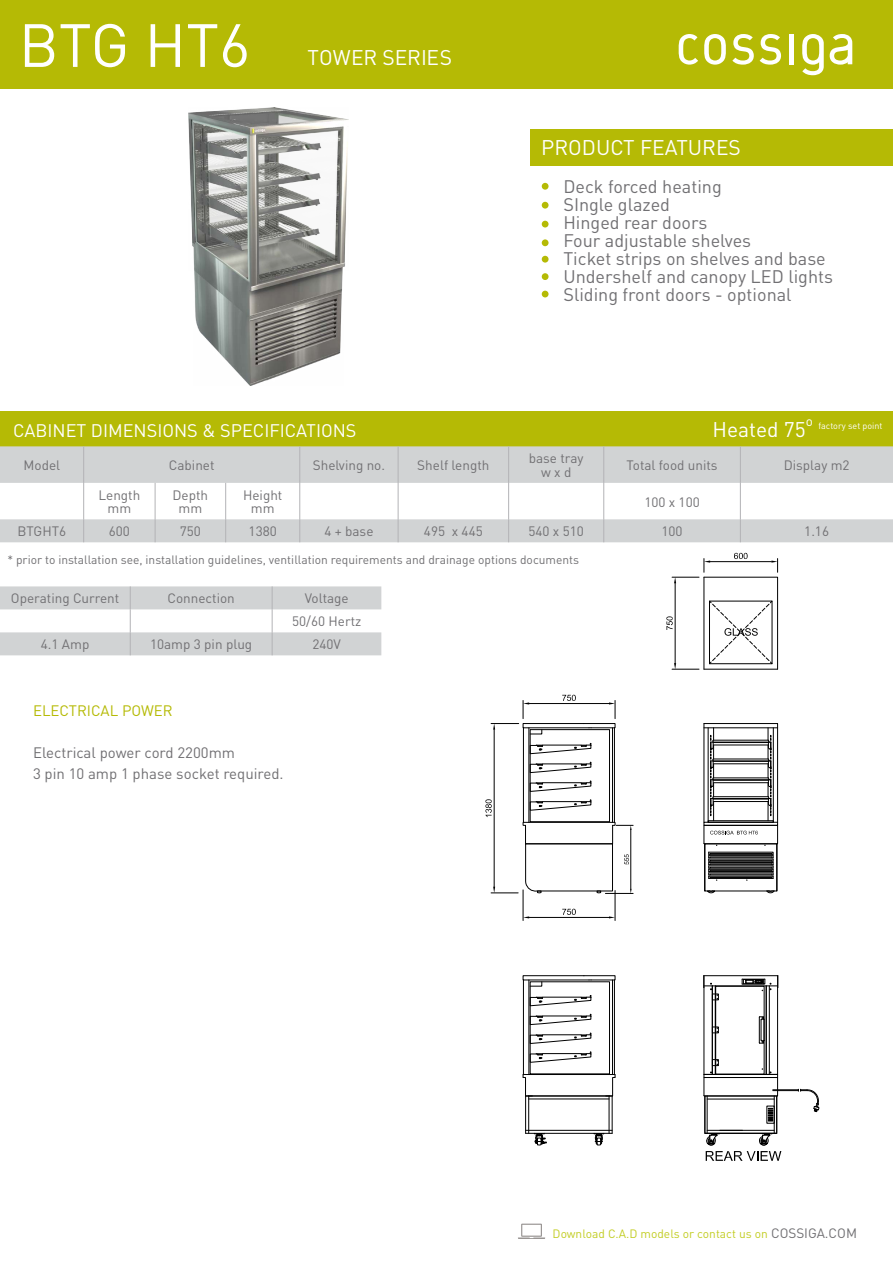
<style>
.page{position:relative;width:893px;height:1263px;background:#fff}
.page>*{position:absolute;margin:0;border:0;box-sizing:border-box;transform-origin:0 0}
.t1{font:60px "DIN";color:#fff}
.t2{font:21px "DINOT";color:#fff}
.t3{font:21px "DIN";color:#fff}
.t4{font:18px/18px "DIN";color:#717073}
.t5{font:18px "DINOT";color:#fff}
.t6{font:15px/21px "DIN";color:#717073}
.t7{font:15px "DIN";color:#b5ba05}
.t8{font:13.5px/13.5px "DIN";color:#717073;text-align:center}
.t9{font:12px "DIN";color:#717073}
.t10{font:12px "DINOT";color:#c2cd23}
.t11{font:9px "DIN";color:#fff}
.s1{font-family:"DIN";font-size:13.5px;color:#717073}
</style>
<div class="page">
<div style="left:0;top:0;width:893px;height:89px;background:#b5ba05"></div>
<div style="left:530px;top:129px;width:363px;height:37px;background:#b5ba05"></div>
<svg style="left:704px;top:34px;width:22px;height:31px"></svg>
<svg style="left:732px;top:34px;width:22px;height:31px"></svg>
<svg style="left:760px;top:34px;width:21px;height:31px"></svg>
<div style="left:789px;top:34px;width:5px;height:30px;background:#fff"></div>
<svg style="left:830px;top:34px;width:22px;height:31px"></svg>
<svg style="left:802px;top:34px;width:22px;height:41px"></svg>
<svg style="left:679px;top:34px;width:19px;height:31px"></svg>
<div style="left:703px;top:825px;width:75px;height:19px;border:1px solid #000"></div>
<svg style="left:710px;top:831px;width:48px;height:3px"></svg>
<hr style="left:614px;top:980px;width:1px;height:94px;background:#000">
<hr style="left:612px;top:980px;width:1px;height:94px;background:#000">
<hr style="left:523px;top:980px;width:1px;height:94px;background:#000">
<hr style="left:528px;top:980px;width:1px;height:94px;background:#000">
<div style="left:530px;top:981px;width:80px;height:93px;border:1px solid #000"></div>
<div style="left:523px;top:975px;width:92px;height:5px;border:1px solid #000"></div>
<svg style="left:529px;top:981px;width:14px;height:6px"></svg>
<svg style="left:703px;top:723px;width:75px;height:100px"></svg>
<svg style="left:522px;top:1073px;width:94px;height:73px"></svg>
<svg style="left:529px;top:995px;width:63px;height:12px"></svg>
<svg style="left:529px;top:1014px;width:63px;height:11px"></svg>
<svg style="left:529px;top:1033px;width:63px;height:11px"></svg>
<svg style="left:529px;top:1051px;width:63px;height:12px"></svg>
<div style="left:703px;top:1077px;width:75px;height:19px;border:1px solid #000"></div>
<hr style="left:704px;top:975px;width:74px;height:1px;background:#000">
<hr style="left:712px;top:985px;width:66px;height:1px;background:#000">
<hr style="left:777px;top:976px;width:1px;height:98px;background:#000">
<hr style="left:703px;top:976px;width:1px;height:98px;background:#000">
<hr style="left:704px;top:1074px;width:74px;height:1px;background:#000">
<hr style="left:769px;top:986px;width:1px;height:88px;background:#000">
<hr style="left:766px;top:986px;width:1px;height:88px;background:#000">
<hr style="left:712px;top:986px;width:1px;height:88px;background:#000">
<svg style="left:703px;top:976px;width:16px;height:24px"></svg>
<svg style="left:710px;top:1059px;width:9px;height:15px"></svg>
<svg style="left:761px;top:1068px;width:11px;height:6px"></svg>
<div style="left:715px;top:986px;width:49px;height:88px;border:1px solid #000"></div>
<svg style="left:758px;top:1016px;width:7px;height:28px"></svg>
<div style="left:712px;top:1026px;width:7px;height:7px;border:1px solid #000"></div>
<div style="left:712px;top:1059px;width:7px;height:7px;border:1px solid #000"></div>
<svg style="left:741px;top:976px;width:38px;height:15px"></svg>
<svg style="left:703px;top:1089px;width:116px;height:72px"></svg>
<svg style="left:666px;top:553px;width:112px;height:117px"></svg>
<hr style="left:614px;top:728px;width:1px;height:94px;background:#000">
<hr style="left:612px;top:728px;width:1px;height:94px;background:#000">
<hr style="left:523px;top:728px;width:1px;height:94px;background:#000">
<hr style="left:528px;top:728px;width:1px;height:94px;background:#000">
<div style="left:530px;top:729px;width:80px;height:93px;border:1px solid #000"></div>
<div style="left:523px;top:723px;width:92px;height:5px;border:1px solid #000"></div>
<hr style="left:494px;top:730px;width:1px;height:157px;background:#000">
<hr style="left:523px;top:890px;width:1px;height:30px;background:#000">
<hr style="left:615px;top:890px;width:1px;height:30px;background:#000">
<hr style="left:529px;top:917px;width:80px;height:1px;background:#000">
<svg style="left:562px;top:909px;width:14px;height:6px"></svg>
<hr style="left:529px;top:703px;width:80px;height:1px;background:#000">
<svg style="left:609px;top:700px;width:7px;height:19px"></svg>
<svg style="left:562px;top:695px;width:14px;height:6px"></svg>
<svg style="left:491px;top:700px;width:52px;height:35px"></svg>
<svg style="left:529px;top:743px;width:63px;height:12px"></svg>
<svg style="left:529px;top:762px;width:63px;height:11px"></svg>
<svg style="left:529px;top:781px;width:63px;height:11px"></svg>
<svg style="left:703px;top:842px;width:76px;height:52px"></svg>
<svg style="left:485px;top:799px;width:148px;height:95px"></svg>
<div style="left:0;top:411px;width:893px;height:36px;background:#b5ba05"></div>
<svg style="left:0;top:586px;width:381px;height:69px"></svg>
<svg style="left:0;top:446px;width:893px;height:96px;fill:#d1d3d4"></svg>
<hr style="left:83px;top:446px;width:1px;height:37px;background:#b3b3b6">
<hr style="left:398px;top:446px;width:1px;height:37px;background:#b3b3b6">
<hr style="left:603px;top:446px;width:1px;height:37px;background:#b3b3b6">
<hr style="left:83px;top:483px;width:1px;height:36px;background:#b3b3b6">
<hr style="left:225px;top:483px;width:1px;height:36px;background:#b3b3b6">
<hr style="left:398px;top:483px;width:1px;height:36px;background:#b3b3b6">
<hr style="left:603px;top:483px;width:1px;height:36px;background:#b3b3b6">
<svg style="left:83px;top:519px;width:1px;height:23px"></svg>
<svg style="left:225px;top:519px;width:1px;height:23px"></svg>
<svg style="left:398px;top:519px;width:1px;height:23px"></svg>
<svg style="left:603px;top:519px;width:1px;height:23px"></svg>
<hr style="left:299px;top:446px;width:1px;height:37px;background:#b3b3b6">
<hr style="left:508px;top:446px;width:1px;height:37px;background:#b3b3b6">
<hr style="left:740px;top:446px;width:1px;height:37px;background:#b3b3b6">
<hr style="left:155px;top:483px;width:1px;height:36px;background:#b3b3b6">
<hr style="left:299px;top:483px;width:1px;height:36px;background:#b3b3b6">
<hr style="left:508px;top:483px;width:1px;height:36px;background:#b3b3b6">
<hr style="left:740px;top:483px;width:1px;height:36px;background:#b3b3b6">
<svg style="left:155px;top:519px;width:1px;height:23px"></svg>
<svg style="left:299px;top:519px;width:1px;height:23px"></svg>
<svg style="left:508px;top:519px;width:1px;height:23px"></svg>
<svg style="left:740px;top:519px;width:1px;height:23px"></svg>
<svg style="left:518px;top:1224px;width:27px;height:15px"></svg>
<div style="left:542px;top:183px;width:7px;height:7px;background:#b5ba05;border-radius:50%"></div>
<div style="left:542px;top:202px;width:7px;height:7px;background:#b5ba05;border-radius:50%"></div>
<div style="left:542px;top:221px;width:7px;height:6px;background:#b5ba05;border-radius:50%"></div>
<div style="left:542px;top:239px;width:7px;height:7px;background:#b5ba05;border-radius:50%"></div>
<div style="left:542px;top:256px;width:7px;height:7px;background:#b5ba05;border-radius:50%"></div>
<div style="left:542px;top:273px;width:7px;height:7px;background:#b5ba05;border-radius:50%"></div>
<div style="left:542px;top:291px;width:7px;height:6px;background:#b5ba05;border-radius:50%"></div>
<img style="left:189px;top:108px;width:160px;height:278px">
<h1 class="t1" style="left:19px;top:5px;width:233px">BTG HT6</h1>
<h2 class="t2" style="left:308px;top:44px;width:146px">TOWER SERIES</h2>
<h2 class="t2" style="left:541px;top:135px;width:201px">PRODUCT FEATURES</h2>
<h3 class="t4" style="left:563px;top:177px;width:271px">Deck forced heating<br>SIngle glazed<br>Hinged rear doors<br>Four adjustable shelves<br>Ticket strips on shelves and base<br>Undershelf and canopy LED lights<br>Sliding front doors - optional</h3>
<h3 class="t5" style="left:13px;top:419px;width:345px">CABINET DIMENSIONS &amp; SPECIFICATIONS</h3>
<h2 class="t3" style="left:712px;top:415px;width:95px">Heated 75</h2>
<p class="t11" style="left:806px;top:420px;width:78px"><sup>o</sup> factory set point</p>
<p class="t8" style="left:23px;top:458px;width:38px">Model</p>
<p class="t8" style="left:169px;top:458px;width:47px">Cabinet</p>
<p class="t8" style="left:313px;top:458px;width:74px">Shelving no.</p>
<p class="t8" style="left:417px;top:458px;width:74px">Shelf length</p>
<p class="t8" style="left:529px;top:451px;width:56px">base tray w x d</p>
<p class="t8" style="left:626px;top:458px;width:93px">Total food units</p>
<p class="t8" style="left:784px;top:458px;width:67px">Display m2</p>
<p class="t8" style="left:98px;top:488px;width:43px">Length mm</p>
<p class="t8" style="left:173px;top:488px;width:37px">Depth mm</p>
<p class="t8" style="left:243px;top:488px;width:41px">Height mm</p>
<p class="t8" style="left:644px;top:494px;width:57px">100 x 100</p>
<p class="t8" style="left:17px;top:524px;width:50px">BTGHT6</p>
<p class="t8" style="left:109px;top:524px;width:23px">600</p>
<p class="t8" style="left:180px;top:524px;width:23px">750</p>
<p class="t8" style="left:249px;top:524px;width:30px">1380</p>
<p class="t8" style="left:324px;top:524px;width:51px">4 + base</p>
<p class="t8" style="left:424px;top:524px;width:60px">495 x 445</p>
<p class="t8" style="left:528px;top:524px;width:57px">540 x 510</p>
<p class="t8" style="left:661px;top:524px;width:23px">100</p>
<p class="t8" style="left:804px;top:524px;width:26px">1.16</p>
<p class="t9" style="left:7px;top:551px;width:573px">* prior to installation see, installation guidelines, ventillation requirements and drainage options documents</p>
<p class="t8" style="left:11px;top:591px;width:110px">Operating Current</p>
<p class="t8" style="left:168px;top:591px;width:69px">Connection</p>
<p class="t8" style="left:292px;top:587px;width:71px;line-height:23px">Voltage<br>50/60 Hertz</p>
<p class="t8" style="left:41px;top:637px;width:50px">4.1 Amp</p>
<p class="t8" style="left:150px;top:637px;width:104px">10amp 3 pin plug</p>
<p class="t8" style="left:312px;top:637px;width:30px">240V</p>
<p class="t7" style="left:33px;top:700px;width:141px">ELECTRICAL POWER</p>
<p class="t6" style="left:33px;top:741px;width:252px">Electrical power cord 2200mm<br>3 pin 10 amp 1 phase socket required.</p>
<p class="t10" style="left:553px;top:1226px;width:306px">Download C.A.D models or contact us on <span class="s1">COSSIGA.COM</span></p>
</div>
